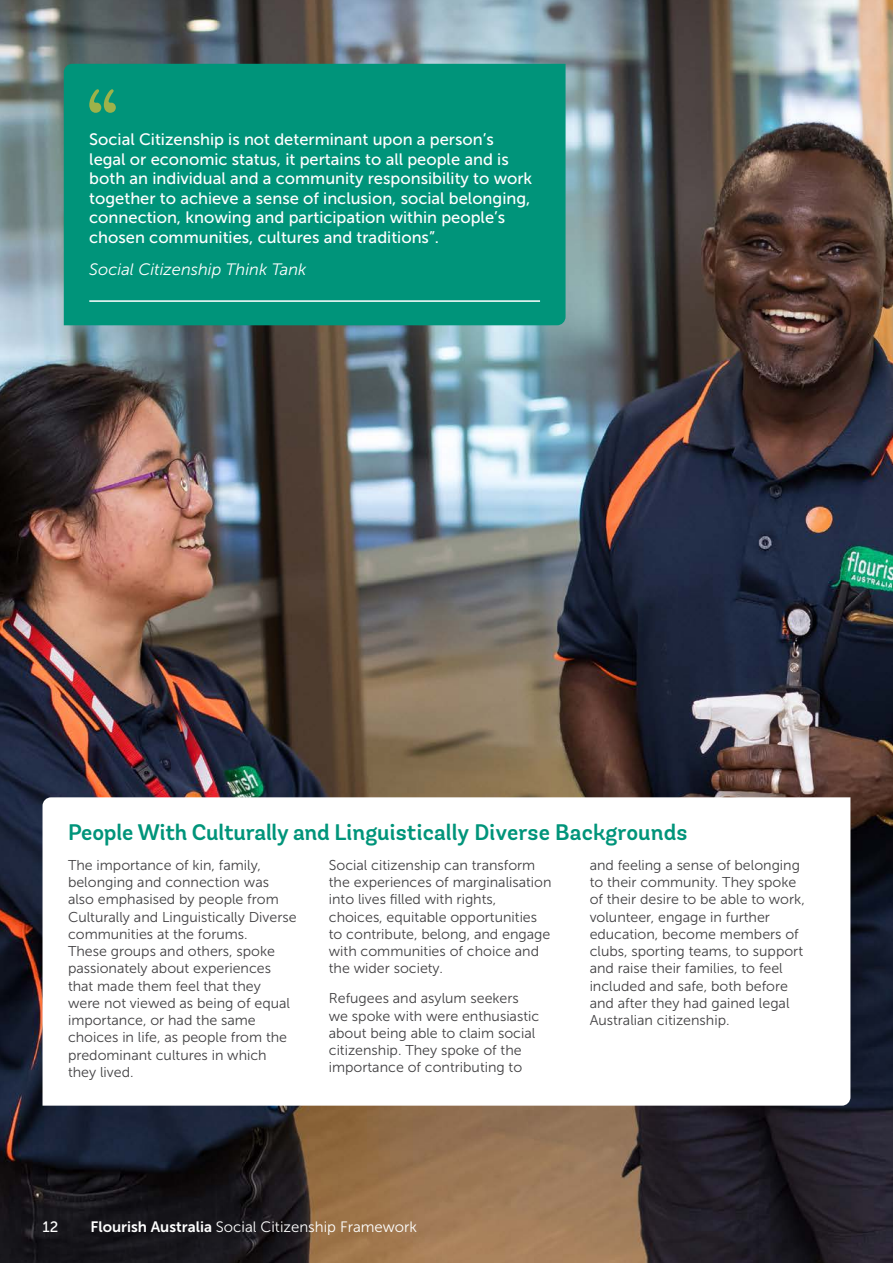
<style>
.page{position:relative;width:893px;height:1263px;background:#fff}
.page>*{position:absolute;margin:0;border:0;box-sizing:border-box;transform-origin:0 0}
.t1{font:600 22.5px "Andes Rounded";letter-spacing:.005em;color:#00947a}
.t2{font:16.5px/19.5px "Museo Sans 500";color:#fff}
.t3{font:italic 16.5px "Museo Sans 300";color:#fff}
.t4{font:15px "Museo Sans 300";color:#fff}
.t5{font:15px "Museo Sans 500";color:#fff}
.t6{font:14.25px/17.2px "Museo Sans 300";color:#414042}
.s1{font-family:"Museo Sans 700"}
</style>
<div class="page">
<img style="left:0;top:0;width:893px;height:1263px">
<svg style="left:43px;top:797px;width:807px;height:309px"></svg>
<div style="left:64px;top:64px;width:502px;height:261px;background:#00947a"></div>
<hr style="left:89px;top:300px;width:451px;height:2px;background:#fff">
<svg style="left:89px;top:89px;width:27px;height:24px"></svg>
<p class="t2" style="left:89px;top:130px;width:444px">Social Citizenship is not determinant upon a person’s legal or economic status, it pertains to all people and is both an individual and a community responsibility to work together to achieve a sense of inclusion, social belonging, connection, knowing and participation within people’s chosen communities, cultures and traditions”.</p>
<p class="t3" style="left:89px;top:260px;width:219px">Social Citizenship Think Tank</p>
<h1 class="t1" style="left:68px;top:818px;width:621px">People With Culturally and Linguistically Diverse Backgrounds</h1>
<p class="t6" style="left:68px;top:856px;width:230px">The importance of kin, family, belonging and connection was also emphasised by people from<br>Culturally and Linguistically Diverse communities at the forums.<br>These groups and others, spoke passionately about experiences that made them feel that they<br>were not viewed as being of equal importance, or had the same choices in life, as people from the predominant cultures in which they lived.</p>
<p class="t6" style="left:329px;top:856px;width:224px">Social citizenship can transform the experiences of marginalisation into lives filled with rights, choices, equitable opportunities to contribute, belong, and engage with communities of choice and the wider society.</p>
<p class="t6" style="left:590px;top:856px;width:217px">and feeling a sense of belonging to their community. They spoke of their desire to be able to work, volunteer, engage in further education, become members of clubs, sporting teams, to support and raise their families, to feel included and safe, both before and after they had gained legal<br>Australian citizenship.</p>
<p class="t6" style="left:329px;top:990px;width:212px">Refugees and asylum seekers we spoke with were enthusiastic about being able to claim social citizenship. They spoke of the importance of contributing to</p>
<p class="t5" style="left:43px;top:1218px;width:17px">12</p>
<p class="t4" style="left:91px;top:1218px;width:328px"><span class="s1">Flourish Australia</span> Social Citizenship Framework</p>
</div>
